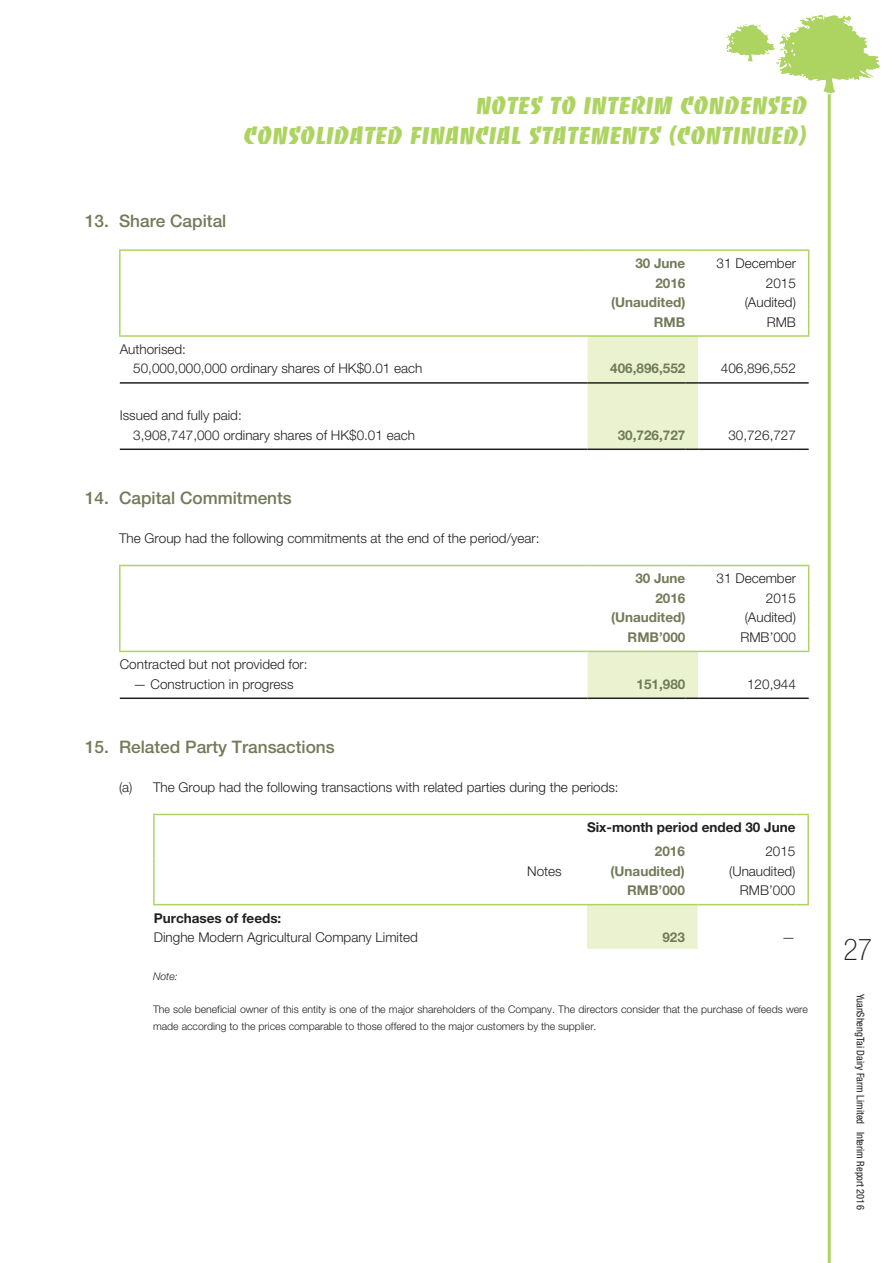
<style>
.page{position:relative;width:893px;height:1263px;background:#fff}
.page>*{position:absolute;margin:0;border:0;box-sizing:border-box;transform-origin:0 0}
.t1{font:100 condensed 30px "Helvetica Neue LT Std";color:#231f20}
.t2{font:24px/30px "Banco Std";color:#add461;text-align:right}
._01_H1{font:500 17.25px "Helvetica Neue LT Std";color:#727b59}
._00_Body_Text{font:300 13.5px/19.5px "Helvetica Neue LT Std";color:#231f20;text-align:right}
._00_Body_Text-2{font:700 13.5px "Helvetica Neue LT Std";color:#727b59}
._00_Body_Text-3{font:700 13.5px "Helvetica Neue LT Std";color:#231f20}
._06_Notes{font:300 10.5px/16.5px "Helvetica Neue LT Std";color:#231f20}
.t3{font:condensed 10.5px "Helvetica Neue LT Std";color:#231f20}
._06_Notes-2{font:italic 300 10.5px "Helvetica Neue LT Std";color:#231f20}
</style>
<div class="page">
<hr style="left:828px;top:23px;width:3px;height:1240px;background:#add461">
<svg style="left:726px;top:14px;width:154px;height:80px"></svg>
<hr style="left:120px;top:382px;width:468px;height:2px;background:#231f20">
<hr style="left:698px;top:382px;width:98px;height:2px;background:#231f20">
<svg style="left:796px;top:382px;width:13px;height:2px"></svg>
<hr style="left:120px;top:448px;width:468px;height:2px;background:#231f20">
<hr style="left:698px;top:448px;width:98px;height:2px;background:#231f20">
<svg style="left:796px;top:448px;width:13px;height:2px"></svg>
<hr style="left:119px;top:249px;width:469px;height:2px;background:#add461">
<hr style="left:588px;top:249px;width:97px;height:2px;background:#add461">
<svg style="left:685px;top:249px;width:13px;height:2px"></svg>
<hr style="left:698px;top:249px;width:98px;height:2px;background:#add461">
<svg style="left:796px;top:249px;width:13px;height:2px"></svg>
<hr style="left:119px;top:251px;width:2px;height:39px;background:#add461">
<svg style="left:119px;top:290px;width:2px;height:19px"></svg>
<hr style="left:119px;top:309px;width:2px;height:20px;background:#add461">
<svg style="left:119px;top:329px;width:2px;height:6px"></svg>
<hr style="left:808px;top:251px;width:1px;height:39px;background:#add461">
<hr style="left:119px;top:335px;width:469px;height:2px;background:#add461">
<div style="left:588px;top:335px;width:110px;height:115px;background:#eaf2d0"></div>
<hr style="left:698px;top:335px;width:98px;height:2px;background:#add461">
<svg style="left:796px;top:290px;width:13px;height:47px"></svg>
<hr style="left:120px;top:697px;width:468px;height:2px;background:#231f20">
<hr style="left:698px;top:697px;width:98px;height:2px;background:#231f20">
<svg style="left:796px;top:697px;width:13px;height:2px"></svg>
<hr style="left:119px;top:565px;width:469px;height:1px;background:#add461">
<hr style="left:588px;top:565px;width:97px;height:1px;background:#add461">
<svg style="left:685px;top:565px;width:13px;height:1px"></svg>
<hr style="left:698px;top:565px;width:98px;height:1px;background:#add461">
<svg style="left:796px;top:565px;width:13px;height:1px"></svg>
<hr style="left:119px;top:566px;width:2px;height:39px;background:#add461">
<hr style="left:119px;top:605px;width:2px;height:20px;background:#add461">
<svg style="left:119px;top:625px;width:2px;height:26px"></svg>
<hr style="left:808px;top:566px;width:1px;height:39px;background:#add461">
<hr style="left:119px;top:651px;width:469px;height:1px;background:#add461">
<svg style="left:588px;top:651px;width:110px;height:48px;background:#e2eac7"></svg>
<hr style="left:698px;top:651px;width:98px;height:1px;background:#add461">
<svg style="left:796px;top:605px;width:13px;height:47px"></svg>
<hr style="left:153px;top:814px;width:349px;height:1px;background:#add461">
<hr style="left:502px;top:814px;width:85px;height:1px;background:#add461">
<hr style="left:587px;top:814px;width:98px;height:1px;background:#add461">
<svg style="left:685px;top:814px;width:13px;height:1px"></svg>
<hr style="left:698px;top:814px;width:97px;height:1px;background:#add461">
<svg style="left:795px;top:814px;width:14px;height:1px"></svg>
<hr style="left:153px;top:815px;width:2px;height:24px;background:#add461">
<svg style="left:153px;top:839px;width:2px;height:19px"></svg>
<hr style="left:153px;top:858px;width:2px;height:20px;background:#add461">
<svg style="left:153px;top:878px;width:2px;height:26px"></svg>
<hr style="left:807px;top:815px;width:2px;height:24px;background:#add461">
<svg style="left:807px;top:839px;width:2px;height:19px"></svg>
<hr style="left:807px;top:858px;width:2px;height:20px;background:#add461">
<hr style="left:153px;top:904px;width:349px;height:1px;background:#add461">
<hr style="left:502px;top:904px;width:85px;height:1px;background:#add461">
<div style="left:587px;top:904px;width:111px;height:45px;background:#eaf2d0"></div>
<hr style="left:698px;top:904px;width:97px;height:1px;background:#add461">
<svg style="left:795px;top:878px;width:14px;height:27px"></svg>
<h2 class="t2" style="left:244px;top:91px;width:565px">NOTES TO INTERIM CONDENSED<br>CONSOLIDATED FINANCIAL STATEMENTS (CONTINUED)</h2>
<p class="_01_H1" style="left:85px;top:210px;width:143px">13. Share Capital</p>
<p class="_00_Body_Text-2" style="left:635px;top:255px;width:52px">30 June</p>
<p class="_00_Body_Text-2" style="left:655px;top:274px;width:32px">2016</p>
<p class="_00_Body_Text" style="left:717px;top:253px;width:81px">31 December<br>2015</p>
<p class="_00_Body_Text-2" style="left:611px;top:294px;width:76px">(Unaudited)</p>
<p class="_00_Body_Text" style="left:745px;top:292px;width:53px">(Audited)</p>
<p class="_00_Body_Text-2" style="left:654px;top:313px;width:33px">RMB</p>
<p class="_00_Body_Text" style="left:767px;top:312px;width:31px">RMB</p>
<p class="_00_Body_Text" style="left:120px;top:339px;width:68px">Authorised:</p>
<p class="_00_Body_Text" style="left:133px;top:359px;width:291px">50,000,000,000 ordinary shares of HK$0.01 each</p>
<p class="_00_Body_Text-2" style="left:610px;top:360px;width:77px">406,896,552</p>
<p class="_00_Body_Text" style="left:721px;top:359px;width:77px">406,896,552</p>
<p class="_00_Body_Text" style="left:120px;top:405px;width:123px">Issued and fully paid:</p>
<p class="_00_Body_Text" style="left:133px;top:425px;width:283px">3,908,747,000 ordinary shares of HK$0.01 each</p>
<p class="_00_Body_Text-2" style="left:618px;top:427px;width:69px">30,726,727</p>
<p class="_00_Body_Text" style="left:728px;top:425px;width:69px">30,726,727</p>
<p class="_01_H1" style="left:85px;top:487px;width:208px">14. Capital Commitments</p>
<p class="_00_Body_Text" style="left:119px;top:528px;width:422px">The Group had the following commitments at the end of the period/year:</p>
<p class="_00_Body_Text-2" style="left:635px;top:570px;width:52px">30 June</p>
<p class="_00_Body_Text-2" style="left:655px;top:590px;width:32px">2016</p>
<p class="_00_Body_Text" style="left:717px;top:569px;width:81px">31 December<br>2015</p>
<p class="_00_Body_Text-2" style="left:611px;top:609px;width:76px">(Unaudited)</p>
<p class="_00_Body_Text" style="left:745px;top:608px;width:53px">(Audited)</p>
<p class="_00_Body_Text-2" style="left:628px;top:629px;width:59px">RMB’000</p>
<p class="_00_Body_Text" style="left:740px;top:627px;width:57px">RMB’000</p>
<p class="_00_Body_Text" style="left:120px;top:654px;width:189px">Contracted but not provided for:</p>
<p class="_00_Body_Text" style="left:133px;top:674px;width:162px">— Construction in progress</p>
<p class="_00_Body_Text-2" style="left:637px;top:676px;width:50px">151,980</p>
<p class="_00_Body_Text" style="left:747px;top:674px;width:50px">120,944</p>
<p class="_01_H1" style="left:85px;top:736px;width:251px">15. Related Party Transactions</p>
<p class="_00_Body_Text" style="left:119px;top:777px;width:501px">(a) The Group had the following transactions with related parties during the periods:</p>
<p class="_00_Body_Text-3" style="left:587px;top:819px;width:210px">Six-month period ended 30 June</p>
<p class="_00_Body_Text-2" style="left:655px;top:843px;width:32px">2016</p>
<p class="_00_Body_Text" style="left:765px;top:841px;width:32px">2015</p>
<p class="_00_Body_Text" style="left:527px;top:861px;width:36px">Notes</p>
<p class="_00_Body_Text-2" style="left:611px;top:862px;width:76px">(Unaudited)</p>
<p class="_00_Body_Text" style="left:729px;top:861px;width:68px">(Unaudited)</p>
<p class="_00_Body_Text-2" style="left:627px;top:882px;width:59px">RMB’000</p>
<p class="_00_Body_Text" style="left:740px;top:880px;width:57px">RMB’000</p>
<p class="_00_Body_Text-3" style="left:154px;top:909px;width:129px">Purchases of feeds:</p>
<p class="_00_Body_Text" style="left:154px;top:927px;width:266px">Dinghe Modern Agricultural Company Limited</p>
<p class="_00_Body_Text-2" style="left:662px;top:929px;width:24px">923</p>
<p class="_00_Body_Text" style="left:782px;top:927px;width:15px">—</p>
<p class="_06_Notes-2" style="left:153px;top:970px;width:26px">Note:</p>
<p class="_06_Notes" style="left:153px;top:1001px;width:656px">The sole beneficial owner of this entity is one of the major shareholders of the Company. The directors consider that the purchase of feeds were made according to the prices comparable to those offered to the major customers by the supplier.</p>
<h1 class="t1" style="left:843px;top:932px;width:30px">27</h1>
<p class="t3" style="left:867px;top:994px;width:217px;rotate:90deg">YuanShengTai Dairy Farm Limited Interim Report 2016</p>
</div>
